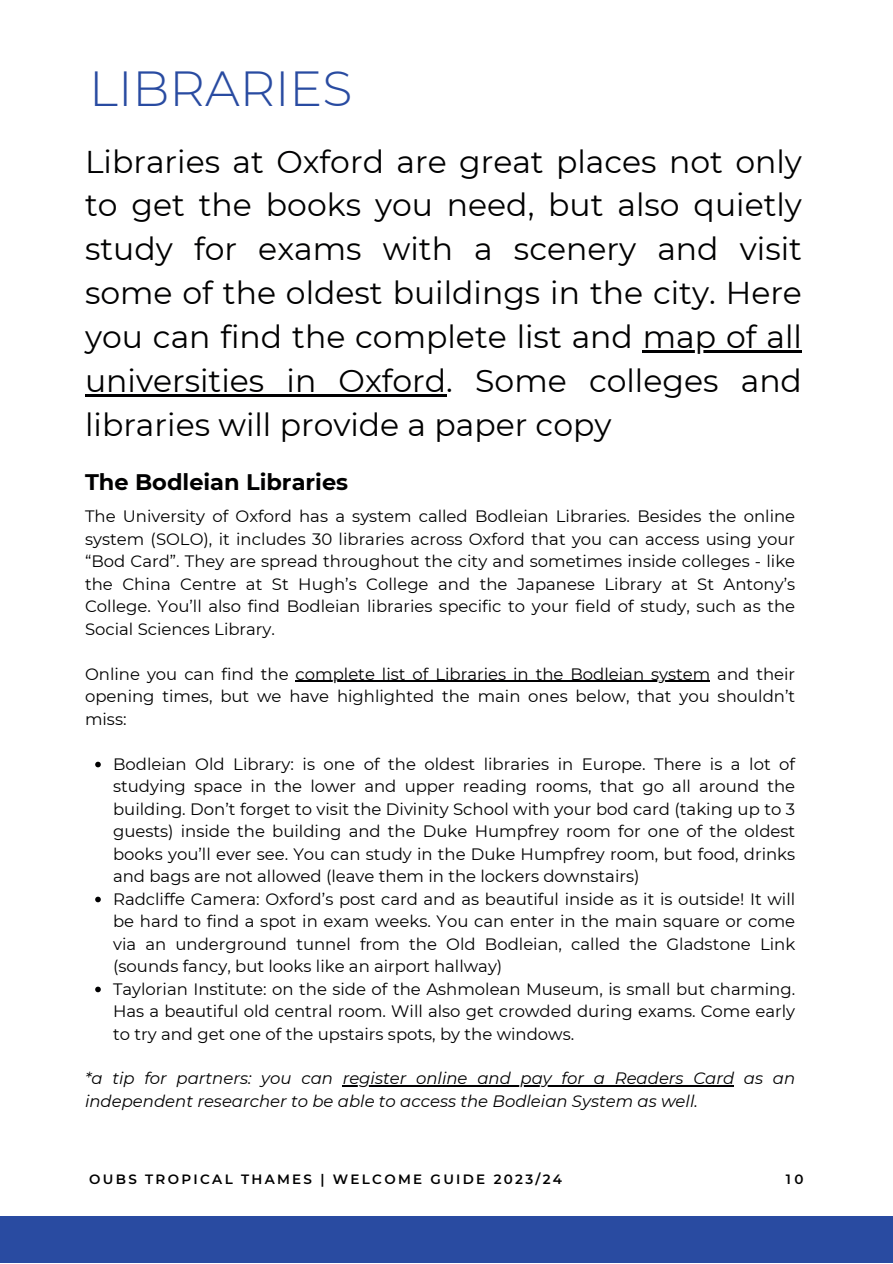
<style>
.page{position:relative;width:893px;height:1264px;background:#fff}
.page>*{position:absolute;margin:0;border:0;box-sizing:border-box;transform-origin:0 0}
.t1{font:300 49.2px "Montserrat";color:#294ba1}
.t2{font:31.5px/43.8px "Montserrat";color:#000001;text-align:justify}
.t3{font:700 22.5px "Montserrat";color:#000001}
.t4{font:16.5px/22.5px "Montserrat";color:#000001;text-align:justify}
.t5{font:italic 16.5px/22.5px "Montserrat";color:#000001}
.t6{font:600 13.5px "Montserrat";letter-spacing:.17em;color:#000001}
</style>
<div class="page">
<hr style="left:643px;top:350px;width:159px;height:2px;background:#000001">
<hr style="left:85px;top:394px;width:361px;height:2px;background:#000001">
<svg style="left:95px;top:761px;width:6px;height:6px"></svg>
<svg style="left:95px;top:896px;width:6px;height:6px"></svg>
<svg style="left:95px;top:986px;width:6px;height:6px"></svg>
<hr style="left:295px;top:680px;width:415px;height:2px;background:#000001">
<hr style="left:343px;top:1085px;width:391px;height:1px;background:#000001">
<div style="left:0;top:1216px;width:892px;height:46px;background:#294ba1"></div>
<p class="t1" style="left:89px;top:58px;width:265px">LIBRARIES</p>
<p class="t2" style="left:85px;top:139px;width:718px">Libraries at Oxford are great places not only to get the books you need, but also quietly study for exams with a scenery and visit some of the oldest buildings in the city. Here you can find the complete list and map of all universities in Oxford. Some colleges and libraries will provide a paper copy</p>
<p class="t3" style="left:85px;top:468px;width:264px">The Bodleian Libraries</p>
<p class="t4" style="left:85px;top:505px;width:711px">The University of Oxford has a system called Bodleian Libraries. Besides the online system (SOLO), it includes 30 libraries across Oxford that you can access using your “Bod Card”. They are spread throughout the city and sometimes inside colleges - like the China Centre at St Hugh’s College and the Japanese Library at St Antony’s College. You’ll also find Bodleian libraries specific to your field of study, such as the Social Sciences Library.</p>
<p class="t4" style="left:85px;top:662px;width:711px">Online you can find the complete list of Libraries in the Bodleian system and their opening times, but we have highlighted the main ones below, that you shouldn’t miss:</p>
<p class="t4" style="left:113px;top:752px;width:683px">Bodleian Old Library: is one of the oldest libraries in Europe. There is a lot of studying space in the lower and upper reading rooms, that go all around the building. Don’t forget to visit the Divinity School with your bod card (taking up to 3 guests) inside the building and the Duke Humpfrey room for one of the oldest books you’ll ever see. You can study in the Duke Humpfrey room, but food, drinks and bags are not allowed (leave them in the lockers downstairs)</p>
<p class="t4" style="left:113px;top:887px;width:683px">Radcliffe Camera: Oxford’s post card and as beautiful inside as it is outside! It will be hard to find a spot in exam weeks. You can enter in the main square or come via an underground tunnel from the Old Bodleian, called the Gladstone Link (sounds fancy, but looks like an airport hallway)</p>
<p class="t4" style="left:113px;top:977px;width:683px">Taylorian Institute: on the side of the Ashmolean Museum, is small but charming.<br>Has a beautiful old central room. Will also get crowded during exams. Come early to try and get one of the upstairs spots, by the windows.</p>
<p class="t5" style="left:85px;top:1067px;width:711px">*a tip for partners: you can register online and pay for a Readers Card as an independent researcher to be able to access the Bodleian System as well.</p>
<p class="t6" style="left:89px;top:1171px;width:474px">OUBS TROPICAL THAMES | WELCOME GUIDE 2023/24</p>
<p class="t6" style="left:785px;top:1171px;width:19px">10</p>
</div>
